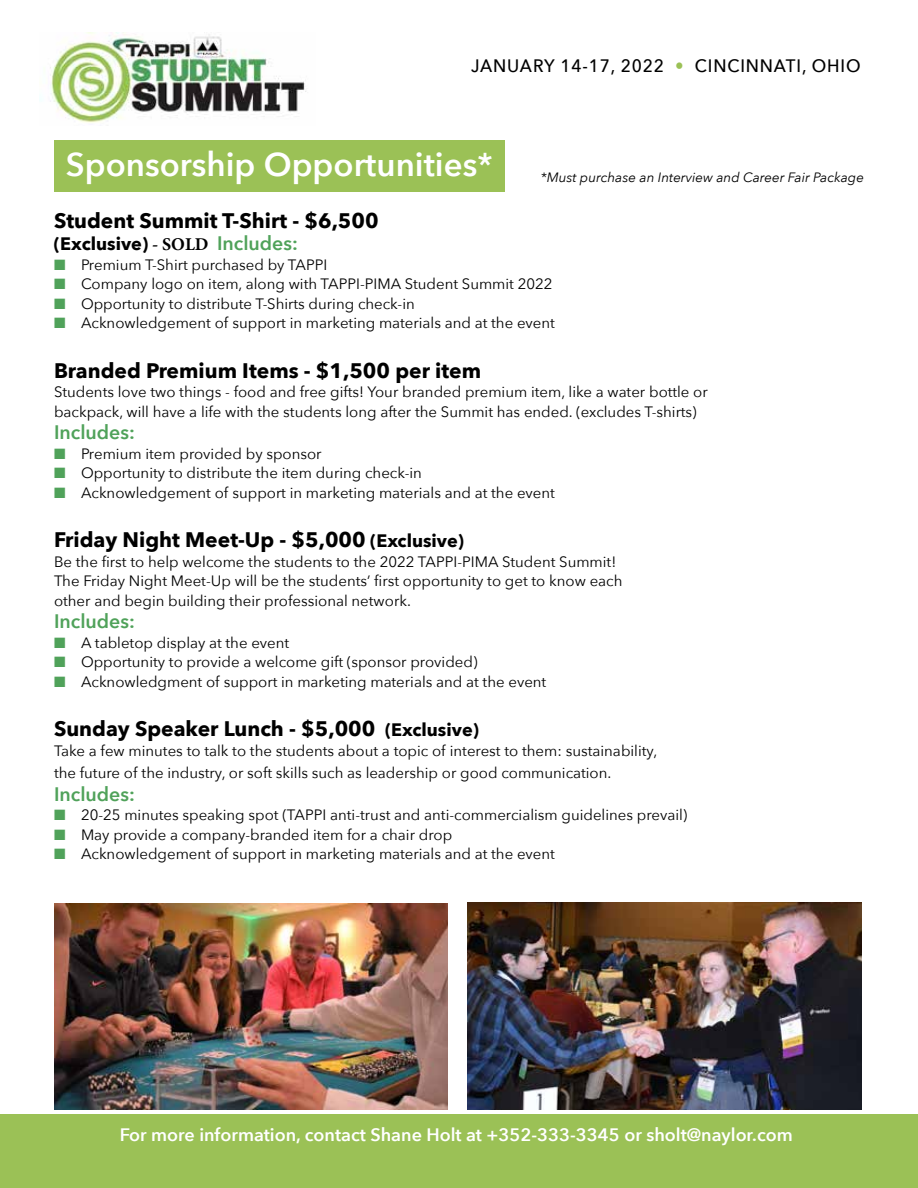
<style>
.page{position:relative;width:918px;height:1188px;background:#fff}
.page>*{position:absolute;margin:0;border:0;box-sizing:border-box;transform-origin:0 0}
.t1{font:600 33px "Avenir Next";color:#fff}
.t2{font:700 21px "Avenir Next";color:#000}
.t3{font:600 19.5px "Avenir Next";color:#50a25a}
.t4{font:600 18px "Avenir Next";color:#fff}
.t5{font:500 18px "Avenir Next";letter-spacing:.05em;color:#000;scale:.95 1}
.t6{font:700 18px "Avenir Next";color:#000}
.t7{font:15px/19.5px "Avenir Next";color:#000}
.t8{font:italic 13.5px "Avenir Next";color:#000}
.s1{color:#9bc156}
.s2{font-family:"Minion Pro"}
.s3{font-weight:600;font-size:19.5px;color:#50a25a}
.s4{color:#50a25a}
.s5{font-size:18px}
</style>
<div class="page">
<img style="left:50px;top:33px;width:256px;height:90px">
<div style="left:0;top:1115px;width:918px;height:73px;background:#9bc156"></div>
<div style="left:54px;top:140px;width:450px;height:52px;background:#9bc156"></div>
<img style="left:54px;top:903px;width:394px;height:206px">
<img style="left:468px;top:903px;width:393px;height:206px">
<p class="t5" style="left:471px;top:50px;width:412px">JANUARY 14-17, 2022 <span class="s1">•</span> CINCINNATI, OHIO</p>
<h1 class="t1" style="left:66px;top:136px;width:428px">Sponsorship Opportunities*</h1>
<p class="t8" style="left:541px;top:166px;width:325px">*Must purchase an Interview and Career Fair Package</p>
<h2 class="t2" style="left:54px;top:202px;width:326px">Student Summit T-Shirt - $6,500</h2>
<p class="t6" style="left:54px;top:228px;width:246px">(Exclusive) <span class="s2">- SOLD</span> <span class="s3">Includes:</span></p>
<p class="t7" style="left:54px;top:254px;width:275px"><span class="s4">■</span> Premium T-Shirt purchased by TAPPI</p>
<p class="t7" style="left:54px;top:274px;width:500px"><span class="s4">■</span> Company logo on item, along with TAPPI-PIMA Student Summit 2022</p>
<p class="t7" style="left:54px;top:293px;width:362px"><span class="s4">■</span> Opportunity to distribute T-Shirts during check-in</p>
<p class="t7" style="left:54px;top:313px;width:502px"><span class="s4">■</span> Acknowledgement of support in marketing materials and at the event</p>
<h2 class="t2" style="left:54px;top:352px;width:429px">Branded Premium Items - $1,500 per item</h2>
<p class="t7" style="left:54px;top:382px;width:655px">Students love two things - food and free gifts! Your branded premium item, like a water bottle or backpack, will have a life with the students long after the Summit has ended. (excludes T-shirts)</p>
<h3 class="t3" style="left:54px;top:416px;width:83px">Includes:</h3>
<p class="t7" style="left:54px;top:443px;width:269px"><span class="s4">■</span> Premium item provided by sponsor</p>
<p class="t7" style="left:54px;top:463px;width:369px"><span class="s4">■</span> Opportunity to distribute the item during check-in</p>
<p class="t7" style="left:54px;top:482px;width:502px"><span class="s4">■</span> Acknowledgement of support in marketing materials and at the event</p>
<h2 class="t2" style="left:54px;top:522px;width:412px">Friday Night Meet-Up - $5,000 <span class="s5">(Exclusive)</span></h2>
<p class="t7" style="left:54px;top:551px;width:570px">Be the first to help welcome the students to the 2022 TAPPI-PIMA Student Summit!<br>The Friday Night Meet-Up will be the students’ first opportunity to get to know each other and begin building their professional network.</p>
<h3 class="t3" style="left:54px;top:605px;width:83px">Includes:</h3>
<p class="t7" style="left:54px;top:632px;width:237px"><span class="s4">■</span> A tabletop display at the event</p>
<p class="t7" style="left:54px;top:652px;width:425px"><span class="s4">■</span> Opportunity to provide a welcome gift (sponsor provided)</p>
<p class="t7" style="left:54px;top:671px;width:494px"><span class="s4">■</span> Acknowledgment of support in marketing materials and at the event</p>
<h2 class="t2" style="left:54px;top:711px;width:426px">Sunday Speaker Lunch - $5,000 <span class="s5">(Exclusive)</span></h2>
<p class="t7" style="left:54px;top:739px;width:605px;line-height:22.5px">Take a few minutes to talk to the students about a topic of interest to them: sustainability, the future of the industry, or soft skills such as leadership or good communication.</p>
<h3 class="t3" style="left:54px;top:777px;width:83px">Includes:</h3>
<p class="t7" style="left:54px;top:805px;width:635px"><span class="s4">■</span> 20-25 minutes speaking spot (TAPPI anti-trust and anti-commercialism guidelines prevail)</p>
<p class="t7" style="left:54px;top:824px;width:400px"><span class="s4">■</span> May provide a company-branded item for a chair drop</p>
<p class="t7" style="left:54px;top:844px;width:502px"><span class="s4">■</span> Acknowledgement of support in marketing materials and at the event</p>
<p class="t4" style="left:120px;top:1119px;width:674px">For more information, contact Shane Holt at +352-333-3345 or sholt@naylor.com</p>
</div>
